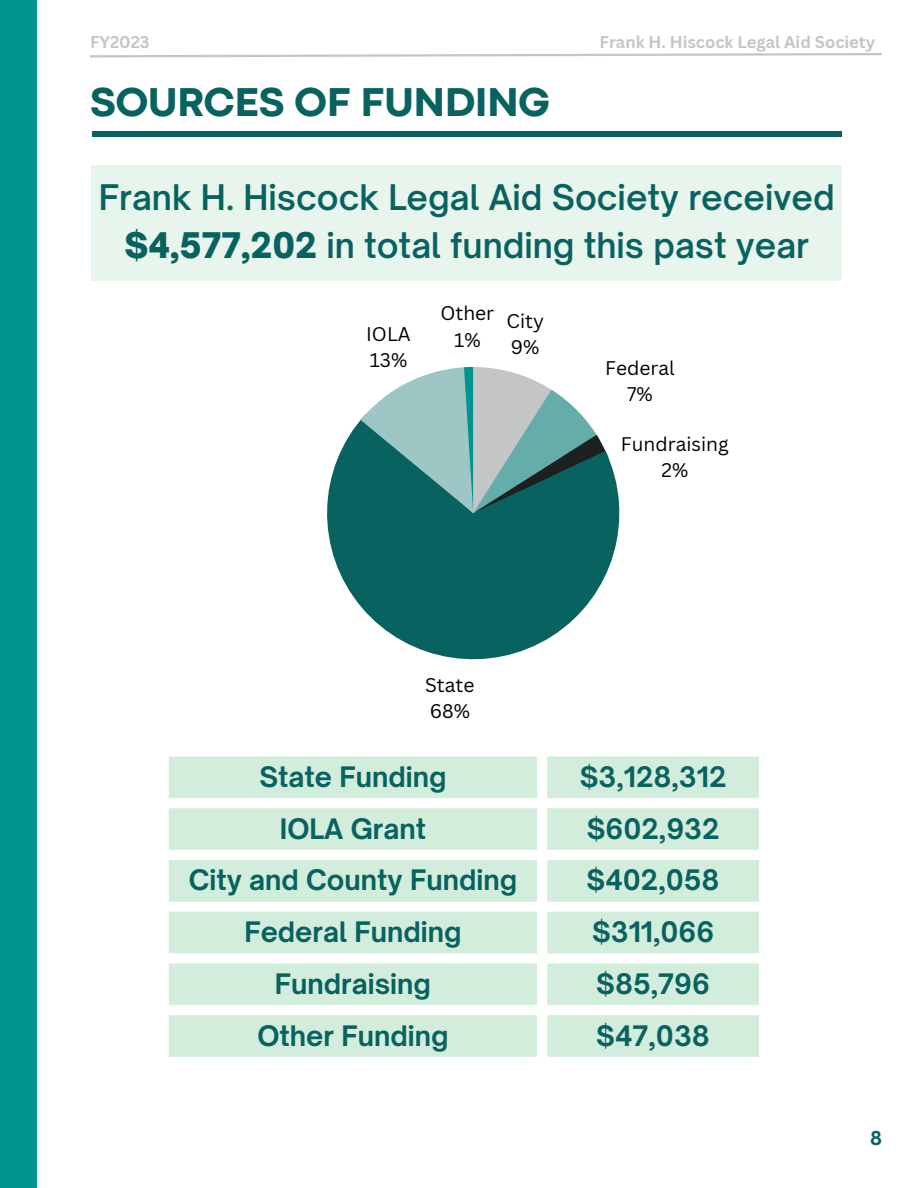
<style>
.page{position:relative;width:918px;height:1188px;background:#fff}
.page>*{position:absolute;margin:0;border:0;box-sizing:border-box;transform-origin:0 0}
.t1{font:800 42px "Codec Pro";color:#08625f}
.t2{font:600 33.75px/47.2px "Open Sauce One";color:#08625f;text-align:center}
.t3{font:700 27px "Open Sauce One";color:#08625f}
.t4{font:700 19.5px "Canva Sans";color:#08625f}
.t5{font:19.2px "Canva Sans";color:#000}
.t6{font:700 16.5px "Canva Sans";color:#c3c5c6}
.s1{font-weight:900}
</style>
<div class="page">
<div style="left:0;top:0;width:37px;height:1188px;background:#009490"></div>
<div style="left:92px;top:131px;width:750px;height:5px;background:#08625f"></div>
<svg style="left:90px;top:53px;width:792px;height:5px"></svg>
<svg style="left:169px;top:756px;width:590px;height:301px;fill:#d3eddd"></svg>
<div style="left:92px;top:165px;width:750px;height:115px;background:#e7f5ec"></div>
<svg style="left:327px;top:419px;width:292px;height:240px;fill:#08625f"></svg>
<svg style="left:361px;top:367px;width:247px;height:146px;background:#7ba9a8"></svg>
<p class="t6" style="left:90px;top:31px;width:61px">FY2023</p>
<p class="t6" style="left:599px;top:31px;width:277px">Frank H. Hiscock Legal Aid Society</p>
<p class="t1" style="left:90px;top:87px;width:461px">SOURCES OF FUNDING</p>
<p class="t2" style="left:99px;top:174px;width:737px">Frank H. Hiscock Legal Aid Society received <span class="s1">$4,577,202</span> in total funding this past year</p>
<p class="t5" style="left:366px;top:320px;width:46px">IOLA</p>
<p class="t5" style="left:370px;top:347px;width:39px">13%</p>
<p class="t5" style="left:440px;top:300px;width:55px">Other</p>
<p class="t5" style="left:454px;top:326px;width:28px">1%</p>
<p class="t5" style="left:507px;top:307px;width:39px">City</p>
<p class="t5" style="left:511px;top:334px;width:30px">9%</p>
<p class="t5" style="left:605px;top:354px;width:71px">Federal</p>
<p class="t5" style="left:627px;top:381px;width:27px">7%</p>
<p class="t5" style="left:621px;top:430px;width:109px">Fundraising</p>
<p class="t5" style="left:661px;top:456px;width:28px">2%</p>
<p class="t5" style="left:425px;top:671px;width:51px">State</p>
<p class="t5" style="left:430px;top:698px;width:42px">68%</p>
<p class="t3" style="left:259px;top:760px;width:189px">State Funding</p>
<p class="t3" style="left:580px;top:760px;width:148px">$3,128,312</p>
<p class="t3" style="left:280px;top:812px;width:148px">IOLA Grant</p>
<p class="t3" style="left:587px;top:812px;width:134px">$602,932</p>
<p class="t3" style="left:189px;top:863px;width:330px">City and County Funding</p>
<p class="t3" style="left:587px;top:863px;width:135px">$402,058</p>
<p class="t3" style="left:244px;top:915px;width:219px">Federal Funding</p>
<p class="t3" style="left:592px;top:915px;width:124px">$311,066</p>
<p class="t3" style="left:275px;top:967px;width:158px">Fundraising</p>
<p class="t3" style="left:596px;top:967px;width:115px">$85,796</p>
<p class="t3" style="left:257px;top:1019px;width:192px">Other Funding</p>
<p class="t3" style="left:596px;top:1019px;width:115px">$47,038</p>
<p class="t4" style="left:870px;top:1124px;width:13px">8</p>
</div>
